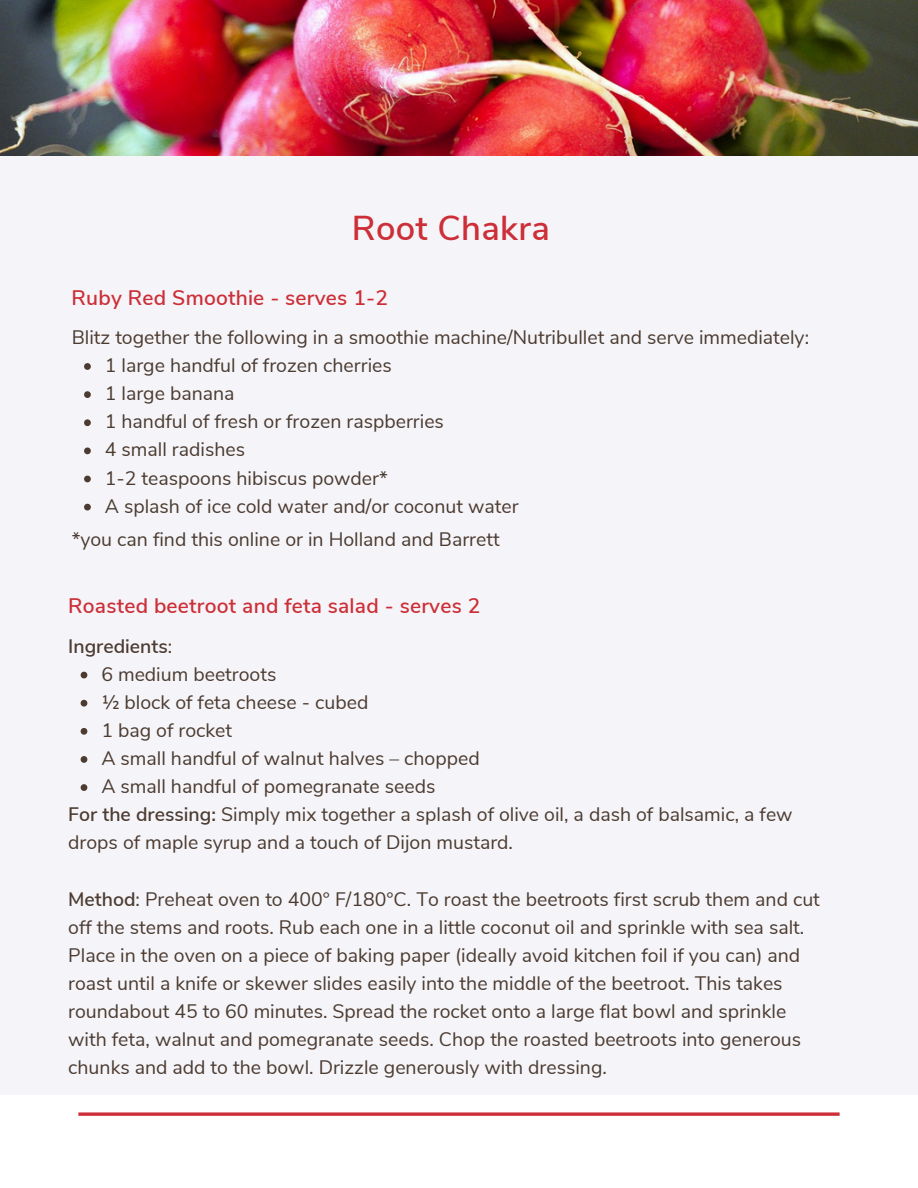
<style>
.page{position:relative;width:918px;height:1188px;background:#fff}
.page>*{position:absolute;margin:0;border:0;box-sizing:border-box;transform-origin:0 0}
.t1{font:600 34.5px "Nunito Sans";letter-spacing:.01em;color:#cc2f37}
.t2{font:600 21px "Nunito Sans";letter-spacing:.01em;color:#cc2f37}
.t3{font:19.5px/28.2px "Nunito Sans";color:#4b3b31}
.t4{font:600 19.5px "Nunito Sans";color:#4b3b31}
.s1{font-weight:400}
.s2{font-weight:600}
</style>
<div class="page">
<svg style="left:78px;top:1112px;width:762px;height:4px;background:#d34e55"></svg>
<div style="left:0;top:155px;width:918px;height:940px;background:#f5f5f9"></div>
<img style="left:0;top:0;width:918px;height:155px">
<svg style="left:84px;top:363px;width:7px;height:7px"></svg>
<svg style="left:84px;top:391px;width:7px;height:7px"></svg>
<svg style="left:84px;top:419px;width:7px;height:7px"></svg>
<svg style="left:84px;top:447px;width:7px;height:7px"></svg>
<svg style="left:84px;top:476px;width:7px;height:6px"></svg>
<svg style="left:84px;top:504px;width:7px;height:6px"></svg>
<svg style="left:81px;top:672px;width:6px;height:6px"></svg>
<svg style="left:81px;top:700px;width:6px;height:7px"></svg>
<svg style="left:81px;top:728px;width:6px;height:7px"></svg>
<svg style="left:81px;top:756px;width:6px;height:7px"></svg>
<svg style="left:81px;top:784px;width:6px;height:7px"></svg>
<h1 class="t1" style="left:352px;top:205px;width:200px">Root Chakra</h1>
<p class="t2" style="left:72px;top:284px;width:318px">Ruby Red Smoothie - serves 1-2</p>
<h2 class="t3" style="left:72px;top:323px;width:739px">Blitz together the following in a smoothie machine/Nutribullet and serve immediately:</h2>
<p class="t3" style="left:105px;top:352px;width:289px">1 large handful of frozen cherries</p>
<p class="t3" style="left:105px;top:380px;width:131px">1 large banana</p>
<p class="t3" style="left:105px;top:408px;width:341px">1 handful of fresh or frozen raspberries</p>
<p class="t3" style="left:105px;top:436px;width:142px">4 small radishes</p>
<p class="t3" style="left:105px;top:464px;width:285px">1-2 teaspoons hibiscus powder*</p>
<p class="t3" style="left:105px;top:492px;width:415px">A splash of ice cold water and/or coconut water</p>
<p class="t3" style="left:72px;top:526px;width:429px">*you can find this online or in Holland and Barrett</p>
<p class="t2" style="left:68px;top:592px;width:414px">Roasted beetroot and feta salad - serves 2</p>
<h2 class="t4" style="left:68px;top:633px;width:106px">Ingredients<span class="s1">:</span></h2>
<p class="t3" style="left:101px;top:660px;width:177px">6 medium beetroots</p>
<p class="t3" style="left:101px;top:688px;width:269px">½ block of feta cheese - cubed</p>
<p class="t3" style="left:101px;top:716px;width:132px">1 bag of rocket</p>
<p class="t3" style="left:101px;top:745px;width:380px">A small handful of walnut halves – chopped</p>
<p class="t3" style="left:101px;top:773px;width:336px">A small handful of pomegranate seeds</p>
<p class="t3" style="left:68px;top:801px;width:726px"><span class="s2">For the dressing:</span> Simply mix together a splash of olive oil, a dash of balsamic, a few drops of maple syrup and a touch of Dijon mustard.</p>
<p class="t3" style="left:68px;top:885px;width:753px"><span class="s2">Method</span>: Preheat oven to 400° F/180°C. To roast the beetroots first scrub them and cut off the stems and roots. Rub each one in a little coconut oil and sprinkle with sea salt.<br>Place in the oven on a piece of baking paper (ideally avoid kitchen foil if you can) and roast until a knife or skewer slides easily into the middle of the beetroot. This takes roundabout 45 to 60 minutes. Spread the rocket onto a large flat bowl and sprinkle with feta, walnut and pomegranate seeds. Chop the roasted beetroots into generous chunks and add to the bowl. Drizzle generously with dressing.</p>
</div>
